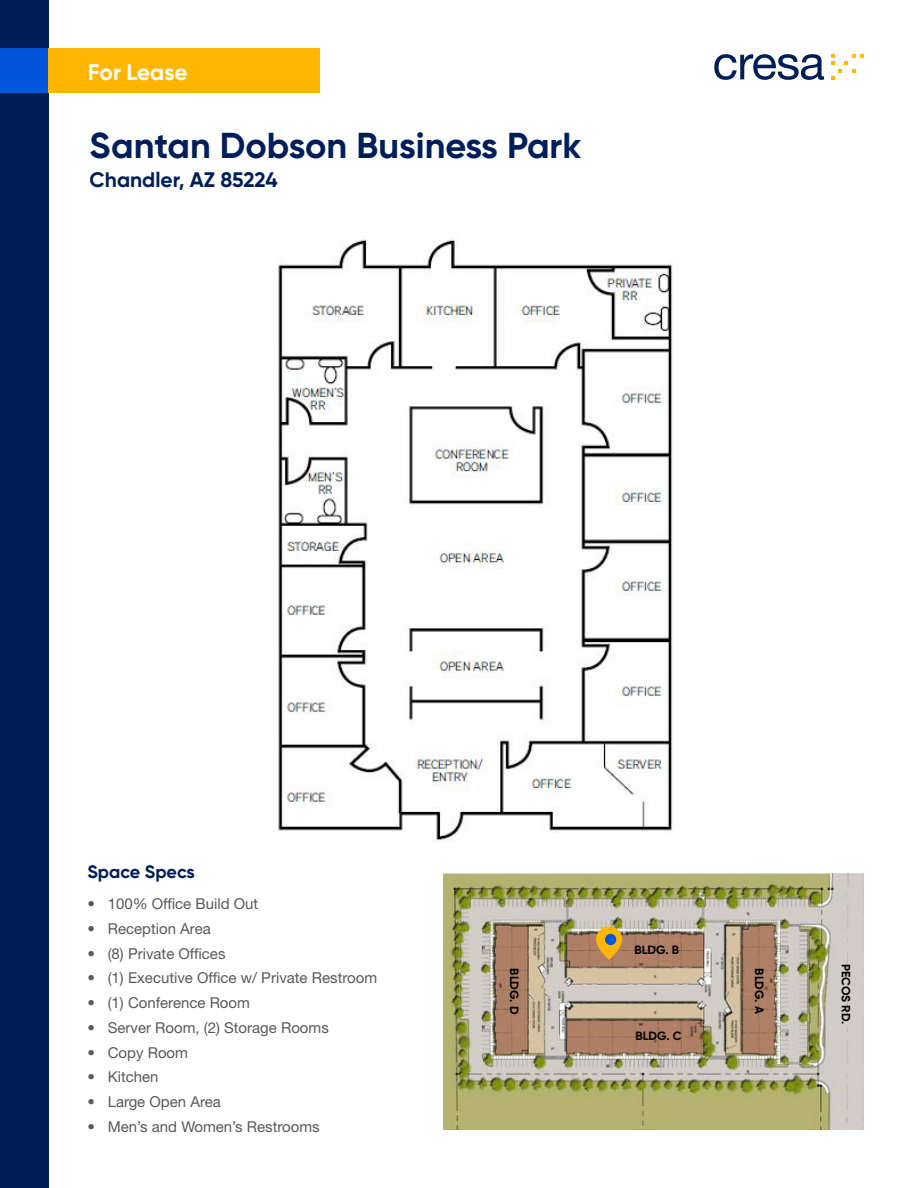
<style>
.page{position:relative;width:918px;height:1188px;background:#fff}
.page>*{position:absolute;margin:0;border:0;box-sizing:border-box;transform-origin:0 0}
.Building_Name{font:700 36px "Gilroy";color:#001e5a}
.Yellow_Bar_Header{font:700 22.5px "Gilroy";letter-spacing:-.005em;color:#fff}
.t1{font:700 21px "Gilroy";color:#001e5a}
.t2{font:700 18px "Gilroy";color:#001e5a}
.t3{font:15px "Helvetica Neue LT Std";color:#595959}
.t4{font:700 12px "Gilroy";color:#000}
</style>
<div class="page">
<div style="left:0;top:0;width:49px;height:1188px;background:#001e5a"></div>
<div style="left:0;top:48px;width:49px;height:45px;background:#0056da"></div>
<div style="left:49px;top:48px;width:271px;height:45px;background:#ffb600"></div>
<svg style="left:714px;top:54px;width:110px;height:26px"></svg>
<svg style="left:831px;top:54px;width:33px;height:26px"></svg>
<img style="left:278px;top:239px;width:395px;height:602px">
<img style="left:444px;top:873px;width:420px;height:257px">
<svg style="left:596px;top:927px;width:26px;height:33px"></svg>
<div style="left:605px;top:934px;width:11px;height:11px;background:#0056da;border-radius:50%"></div>
<div style="left:848px;top:931px;width:15px;height:109px;background:#d1ccc8"></div>
<img style="left:513px;top:1009px;width:14px;height:26px">
<img style="left:660px;top:1024px;width:19px;height:26px">
<img style="left:746px;top:969px;width:12px;height:26px">
<img style="left:660px;top:938px;width:19px;height:26px">
<p class="Yellow_Bar_Header" style="left:88px;top:58px;width:101px">For Lease</p>
<p class="Building_Name" style="left:90px;top:123px;width:493px">Santan Dobson Business Park</p>
<p class="t1" style="left:90px;top:166px;width:190px">Chandler, AZ 85224</p>
<p class="t2" style="left:87px;top:860px;width:109px">Space Specs</p>
<p class="t3" style="left:87px;top:895px;width:172px">• 100% Office Build Out</p>
<p class="t3" style="left:87px;top:919px;width:125px">• Reception Area</p>
<p class="t3" style="left:87px;top:944px;width:140px">• (8) Private Offices</p>
<p class="t3" style="left:87px;top:969px;width:291px">• (1) Executive Office w/ Private Restroom</p>
<p class="t3" style="left:87px;top:994px;width:164px">• (1) Conference Room</p>
<p class="t3" style="left:87px;top:1018px;width:243px">• Server Room, (2) Storage Rooms</p>
<p class="t3" style="left:87px;top:1043px;width:102px">• Copy Room</p>
<p class="t3" style="left:87px;top:1068px;width:73px">• Kitchen</p>
<p class="t3" style="left:87px;top:1093px;width:135px">• Large Open Area</p>
<p class="t3" style="left:87px;top:1117px;width:234px">• Men’s and Women’s Restrooms</p>
<p class="t4" style="left:634px;top:943px;width:46px">BLDG. B</p>
<p class="t4" style="left:522px;top:968px;width:47px;rotate:90deg">BLDG. D</p>
<p class="t4" style="left:767px;top:968px;width:47px;rotate:90deg">BLDG. A</p>
<p class="t4" style="left:635px;top:1028px;width:47px">BLDG. C</p>
<p class="t4" style="left:853px;top:964px;width:62px;rotate:90deg">PECOS RD.</p>
</div>
